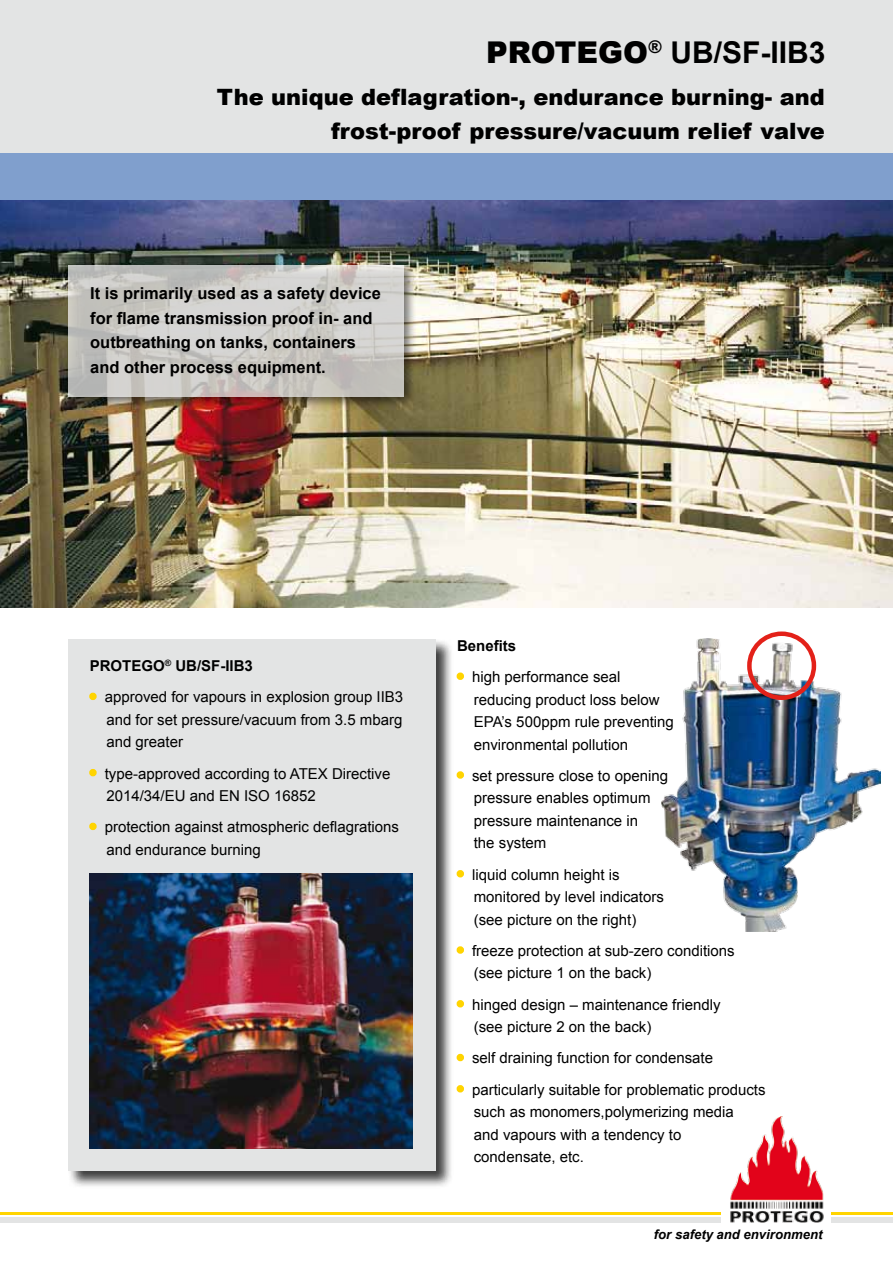
<style>
.page{position:relative;width:893px;height:1263px;background:#fff}
.page>*{position:absolute;margin:0;border:0;box-sizing:border-box;transform-origin:0 0}
.t1{font:700 30px "Arial";color:#000}
.t2{font:900 22.5px/33.8px "Arial";color:#000;text-align:right}
.t3{font:700 16.5px/24.8px "Arial";color:#000}
.t4{font:15px/22.5px "Arial";color:#000}
.t5{font:700 15px "Arial";color:#000}
.t6{font:italic 700 13.2px "Arial";color:#000}
.s1{font-weight:900}
.s2{font-family:"Times New Roman";font-size:18px;color:#ffd400}
.s3{font-style:inherit}
</style>
<div class="page">
<img style="left:0;top:200px;width:893px;height:407px">
<div style="left:68px;top:638px;width:386px;height:551px;background:#000;opacity:.75"></div>
<div style="left:68px;top:639px;width:368px;height:532px;background:#e3e4e4"></div>
<div style="left:0;top:0;width:893px;height:198px;background:#e3e4e4"></div>
<div style="left:64px;top:262px;width:352px;height:148px;background:#000;opacity:.53"></div>
<svg style="left:68px;top:266px;width:336px;height:131px;background:#cac8c5"></svg>
<div style="left:0;top:153px;width:893px;height:47px;background:#809fcd"></div>
<img style="left:730px;top:1116px;width:94px;height:107px">
<div style="left:0;top:1217px;width:721px;height:6px;background:#e3e4e4"></div>
<hr style="left:0;top:1211px;width:721px;height:3px;background:#ffd400">
<div style="left:831px;top:1217px;width:62px;height:6px;background:#e3e4e4"></div>
<hr style="left:831px;top:1211px;width:62px;height:3px;background:#ffd400">
<svg style="left:89px;top:692px;width:8px;height:9px"></svg>
<svg style="left:89px;top:769px;width:8px;height:8px"></svg>
<svg style="left:89px;top:822px;width:8px;height:9px"></svg>
<img style="left:90px;top:874px;width:322px;height:274px">
<img style="left:661px;top:638px;width:220px;height:293px">
<div style="left:747px;top:631px;width:69px;height:69px;border:4px solid #e32119;border-radius:50%"></div>
<svg style="left:456px;top:672px;width:8px;height:8px"></svg>
<svg style="left:456px;top:771px;width:8px;height:8px"></svg>
<svg style="left:456px;top:870px;width:8px;height:8px"></svg>
<svg style="left:456px;top:946px;width:8px;height:8px"></svg>
<svg style="left:456px;top:1000px;width:8px;height:8px"></svg>
<svg style="left:456px;top:1053px;width:8px;height:9px"></svg>
<svg style="left:456px;top:1085px;width:8px;height:8px"></svg>
<h1 class="t1" style="left:486px;top:32px;width:341px"><span class="s1">PROTEGO</span><sup>®</sup> UB/SF-IIB3</h1>
<h2 class="t2" style="left:217px;top:79px;width:609px">The unique deflagration-, endurance burning- and frost-proof pressure/vacuum relief valve</h2>
<p class="t3" style="left:90px;top:281px;width:292px">It is primarily used as a safety device for flame transmission proof in- and outbreathing on tanks, containers and other process equipment.</p>
<p class="t5" style="left:90px;top:656px;width:165px">PROTEGO<sup>®</sup> UB/SF-IIB3</p>
<p class="t4" style="left:106px;top:686px;width:298px;text-align:justify;text-indent:-17px"><span class="s2">•</span> approved for vapours in explosion group IIB3 and for set pressure/vacuum from 3.5 mbarg and greater</p>
<p class="t4" style="left:106px;top:762px;width:285px;text-indent:-17px"><span class="s2">•</span> type-approved according to ATEX Directive<br><span class="s3">2014</span>/<span class="s3">34</span>/E<span class="s3">U</span> and EN ISO 16852</p>
<p class="t4" style="left:106px;top:816px;width:294px;text-indent:-17px"><span class="s2">•</span> protection against atmospheric deflagrations and endurance burning</p>
<p class="t5" style="left:457px;top:636px;width:61px">Benefits</p>
<p class="t4" style="left:474px;top:666px;width:202px;text-indent:-17px"><span class="s2">•</span> high performance seal reducing product loss below<br>EPA’s 500ppm rule preventing environmental pollution</p>
<p class="t4" style="left:474px;top:764px;width:196px;text-indent:-17px"><span class="s2">•</span> set pressure close to opening pressure enables optimum pressure maintenance in<br>the system</p>
<p class="t4" style="left:474px;top:863px;width:192px;text-indent:-17px"><span class="s2">•</span> liquid column height is monitored by level indicators (see picture on the right)</p>
<p class="t4" style="left:474px;top:939px;width:262px;text-indent:-17px"><span class="s2">•</span> freeze protection at sub-zero conditions (see picture 1 on the back)</p>
<p class="t4" style="left:474px;top:993px;width:248px;text-indent:-17px"><span class="s2">•</span> hinged design – maintenance friendly (see picture 2 on the back)</p>
<p class="t4" style="left:457px;top:1047px;width:257px"><span class="s2">•</span> self draining function for condensate</p>
<p class="t4" style="left:474px;top:1078px;width:293px;text-indent:-17px"><span class="s2">•</span> particularly suitable for problematic products such as monomers,polymerizing media<br>and vapours with a tendency to condensate, etc.</p>
<p class="t6" style="left:654px;top:1226px;width:170px">for safety and environment</p>
</div>
